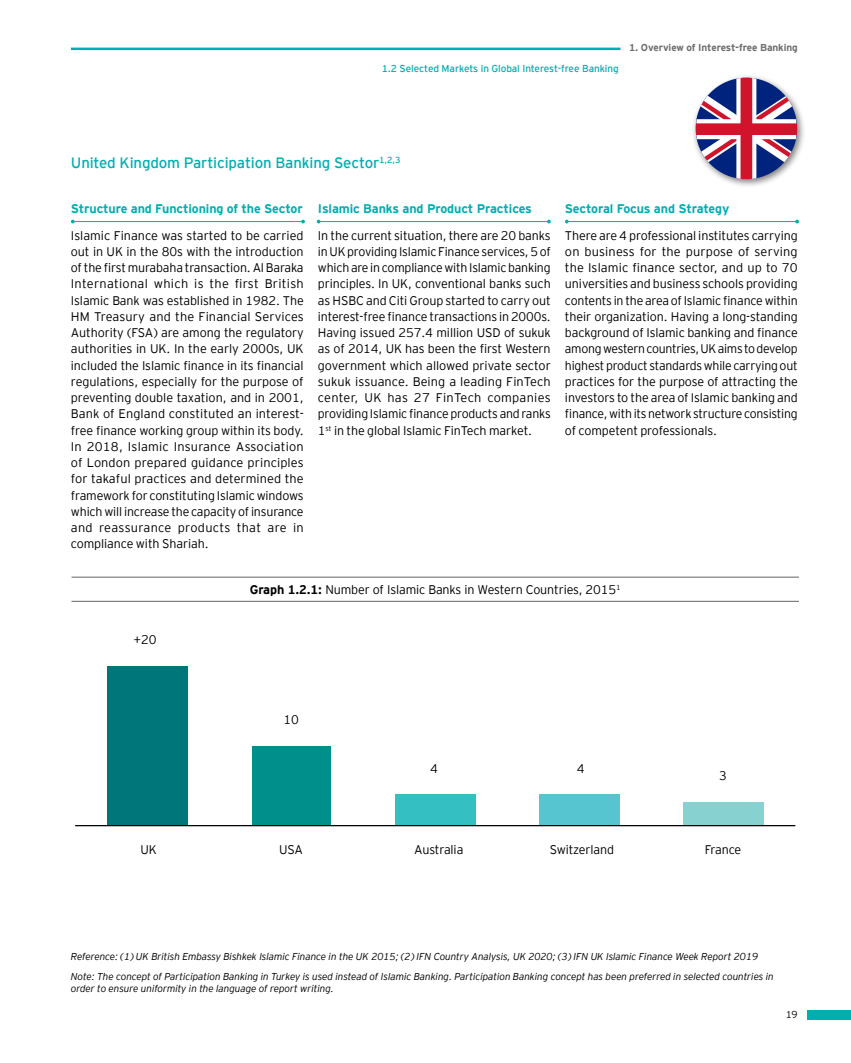
<style>
.page{position:relative;width:851px;height:1063px;background:#fff}
.page>*{position:absolute;margin:0;border:0;box-sizing:border-box;transform-origin:0 0}
.t1{font:15px "EY Interstate";letter-spacing:-.01em;color:#00aeb1}
.t2{font:300 12.5px/16.2px "EY Interstate";letter-spacing:-.01em;color:#000;text-align:justify}
.t3{font:700 12.5px "EY Interstate";letter-spacing:-.01em;color:#00aeb1}
.t4{font:italic 300 10px/19.6px "EY Interstate";letter-spacing:-.01em;color:#000}
.t5{font:10px "EY Interstate";letter-spacing:-.01em;color:#00aeb1}
.t6{font:700 10px "EY Interstate";letter-spacing:-.01em;color:#6d6e71}
.t7{font:300 10px "EY Interstate";color:#000}
.s1{font-weight:700}
</style>
<div class="page">
<hr style="left:71px;top:48px;width:549px;height:2px;background:#00aeb1">
<div style="left:807px;top:1010px;width:43px;height:9px;background:#00aeb1"></div>
<div style="left:691px;top:73px;width:115px;height:116px;background:#000;opacity:.5"></div>
<svg style="left:695px;top:78px;width:102px;height:101px"></svg>
<hr style="left:73px;top:221px;width:230px;height:1px;background:#00aeb1">
<hr style="left:318px;top:221px;width:231px;height:1px;background:#00aeb1">
<hr style="left:566px;top:221px;width:231px;height:1px;background:#00aeb1">
<div style="left:107px;top:666px;width:80px;height:160px;background:#00767b"></div>
<div style="left:395px;top:794px;width:80px;height:32px;background:#34bfc2"></div>
<div style="left:539px;top:794px;width:80px;height:32px;background:#56c5d0"></div>
<div style="left:683px;top:802px;width:80px;height:24px;background:#87d1d1"></div>
<div style="left:252px;top:746px;width:78px;height:80px;background:#008f8b"></div>
<hr style="left:75px;top:825px;width:720px;height:1px;background:#000">
<hr style="left:71px;top:577px;width:727px;height:1px;background:#636466">
<hr style="left:71px;top:601px;width:727px;height:1px;background:#636466">
<p class="t5" style="left:382px;top:61px;width:238px">1.2 Selected Markets in Global Interest-free Banking</p>
<p class="t6" style="left:629px;top:40px;width:170px">1. Overview of Interest-free Banking</p>
<p class="t1" style="left:71px;top:152px;width:331px">United Kingdom Participation Banking Sector<sup>1,2,3</sup></p>
<p class="t3" style="left:71px;top:199px;width:233px">Structure and Functioning of the Sector</p>
<p class="t2" style="left:71px;top:226px;width:234px">Islamic Finance was started to be carried out in UK in the 80s with the introduction of the first murabaha transaction. Al Baraka International which is the first British Islamic Bank was established in 1982. The HM Treasury and the Financial Services Authority (FSA) are among the regulatory authorities in UK. In the early 2000s, UK included the Islamic finance in its financial regulations, especially for the purpose of preventing double taxation, and in 2001, Bank of England constituted an interest&shy;free finance working group within its body.<br>In 2018, Islamic Insurance Association of London prepared guidance principles for takaful practices and determined the framework for constituting Islamic windows which will increase the capacity of insurance and reassurance products that are in compliance with Shariah.</p>
<p class="t3" style="left:318px;top:199px;width:215px">Islamic Banks and Product Practices</p>
<p class="t2" style="left:318px;top:226px;width:234px">In the current situation, there are 20 banks in UK providing Islamic Finance services, 5 of which are in compliance with Islamic banking principles. In UK, conventional banks such as HSBC and Citi Group started to carry out interest-free finance transactions in 2000s.<br>Having issued 257.4 million USD of sukuk as of 2014, UK has been the first Western government which allowed private sector sukuk issuance. Being a leading FinTech center, UK has 27 FinTech companies providing Islamic finance products and ranks 1<sup>st</sup> in the global Islamic FinTech market.</p>
<p class="t3" style="left:565px;top:199px;width:166px">Sectoral Focus and Strategy</p>
<p class="t2" style="left:565px;top:226px;width:234px">There are 4 professional institutes carrying on business for the purpose of serving the Islamic finance sector, and up to 70 universities and business schools providing contents in the area of Islamic finance within their organization. Having a long-standing background of Islamic banking and finance among western countries, UK aims to develop highest product standards while carrying out practices for the purpose of attracting the investors to the area of Islamic banking and finance, with its network structure consisting of competent professionals.</p>
<p class="t2" style="left:134px;top:631px;width:24px">+20</p>
<p class="t2" style="left:250px;top:581px;width:372px"><span class="s1">Graph 1.2.1:</span> Number of Islamic Banks in Western Countries, 2015<sup>1</sup></p>
<p class="t2" style="left:283px;top:711px;width:17px">10</p>
<p class="t2" style="left:430px;top:759px;width:9px">4</p>
<p class="t2" style="left:576px;top:759px;width:9px">4</p>
<p class="t2" style="left:719px;top:767px;width:9px">3</p>
<p class="t2" style="left:140px;top:840px;width:18px">UK</p>
<p class="t2" style="left:279px;top:840px;width:25px">USA</p>
<p class="t2" style="left:414px;top:840px;width:51px">Australia</p>
<p class="t2" style="left:549px;top:840px;width:66px">Switzerland</p>
<p class="t2" style="left:704px;top:840px;width:38px">France</p>
<p class="t4" style="left:71px;top:946px;width:704px">Reference: (1) UK British Embassy Bishkek Islamic Finance in the UK 2015; (2) IFN Country Analysis, UK 2020; (3) IFN UK Islamic Finance Week Report 2019<br>Note: The concept of Participation Banking in Turkey is used instead of Islamic Banking. Participation Banking concept has been preferred in selected countries in</p>
<p class="t4" style="left:71px;top:978px;width:264px">order to ensure uniformity in the language of report writing.</p>
<p class="t7" style="left:785px;top:1007px;width:13px">19</p>
</div>
